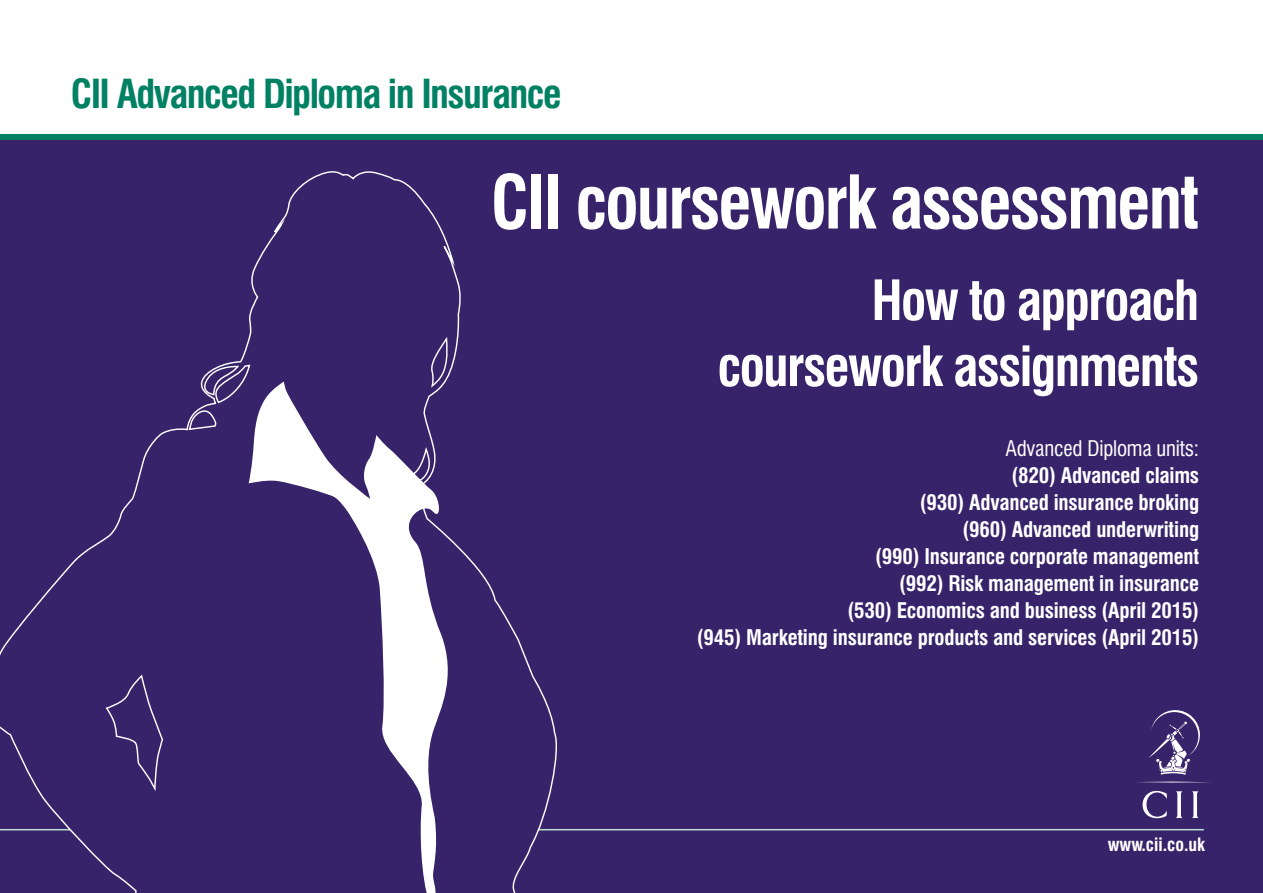
<style>
.page{position:relative;width:1263px;height:893px;background:#fff}
.page>*{position:absolute;margin:0;border:0;box-sizing:border-box;transform-origin:0 0}
.t1{font:700 condensed 72px "Swiss 721 BT";letter-spacing:-.03em;color:#fff}
.t2{font:700 condensed 54px/66px "Swiss 721 BT";letter-spacing:-.03em;color:#fff;text-align:right}
.t3{font:700 condensed 39px "Swiss 721 BT";letter-spacing:-.04em;color:#008164}
.t4{font:700 condensed 21px/27px "Swiss 721 BT";letter-spacing:-.01em;color:#fff;text-align:right}
.t5{font:condensed 21px "Swiss 721 BT";letter-spacing:-.01em;color:#fff}
.t6{font:700 condensed 18px "Swiss 721 BT";color:#fff}
</style>
<div class="page">
<div style="left:0;top:138px;width:1263px;height:755px;background:#37236a"></div>
<hr style="left:0;top:829px;width:1204px;height:1px;background:#c0dcd4">
<svg style="left:0;top:171px;width:561px;height:722px"></svg>
<svg style="left:248px;top:382px;width:209px;height:511px"></svg>
<svg style="left:1137px;top:782px;width:73px;height:1px"></svg>
<svg style="left:1142px;top:791px;width:25px;height:27px"></svg>
<svg style="left:1176px;top:791px;width:7px;height:27px"></svg>
<svg style="left:1192px;top:791px;width:7px;height:27px"></svg>
<svg style="left:1148px;top:710px;width:52px;height:64px"></svg>
<div style="left:0;top:134px;width:1263px;height:6px;background:#008164"></div>
<h3 class="t3" style="left:71px;top:70px;width:492px">CII Advanced Diploma in Insurance</h3>
<h1 class="t1" style="left:491px;top:159px;width:710px">CII coursework assessment</h1>
<h2 class="t2" style="left:717px;top:267px;width:483px">How to approach coursework assignments</h2>
<p class="t5" style="left:1005px;top:435px;width:195px">Advanced Diploma units:</p>
<p class="t4" style="left:697px;top:461px;width:504px">(820) Advanced claims<br>(930) Advanced insurance broking<br>(960) Advanced underwriting<br>(990) Insurance corporate management<br>(992) Risk management in insurance<br>(530) Economics and business (April 2015)<br>(945) Marketing insurance products and services (April 2015)</p>
<p class="t6" style="left:1108px;top:834px;width:99px">www.cii.co.uk</p>
</div>
